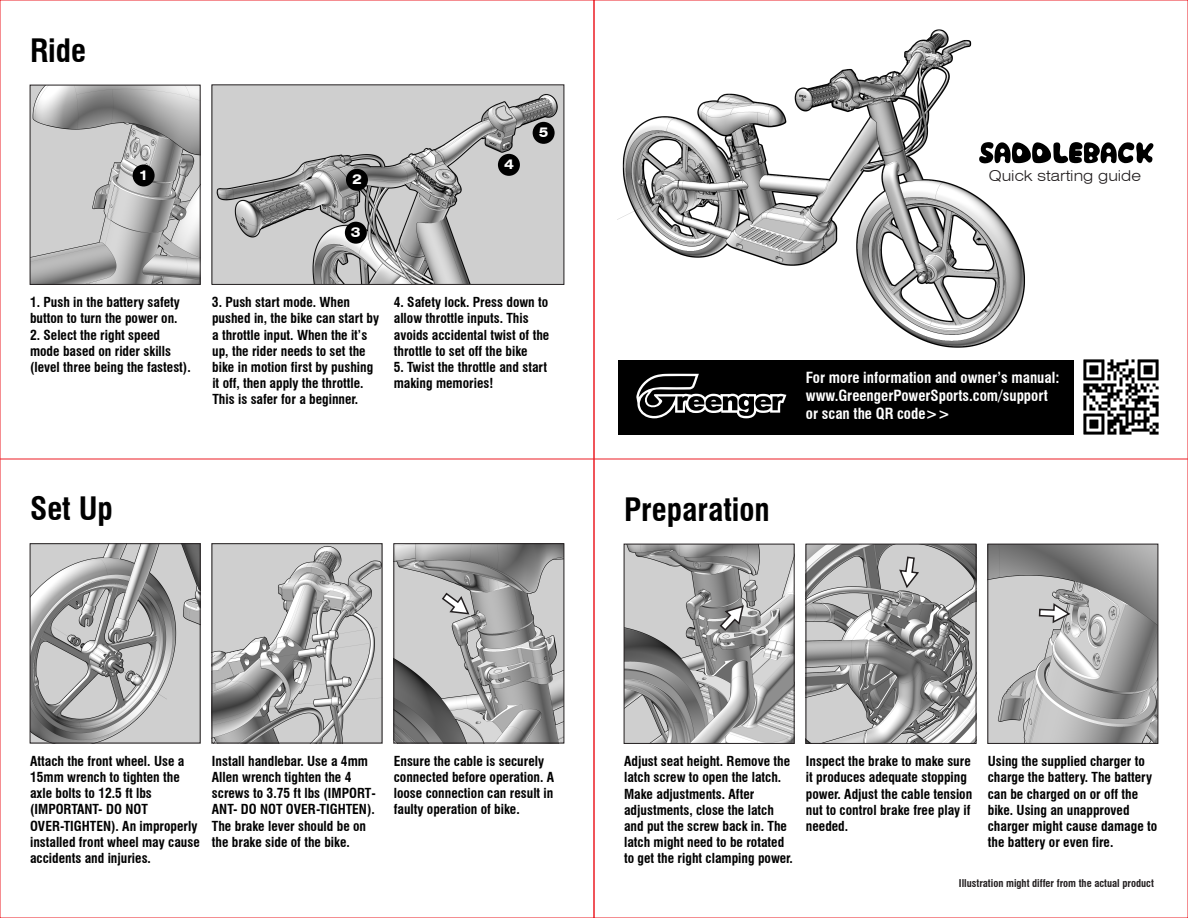
<style>
.page{position:relative;width:1188px;height:918px;background:#fff}
.page>*{position:absolute;margin:0;border:0;box-sizing:border-box;transform-origin:0 0}
.t1{font:700 condensed 31.5px "Swiss 721 BT";color:#000}
.t2{font:700 condensed 15px/18px "Swiss 721 BT";color:#fff}
.t3{font:300 expanded 15px "Swiss 721 BT";color:#231f20}
.t4{font:700 condensed 13.5px/16.2px "Swiss 721 BT";color:#000}
.t5{font:700 expanded 13.5px "Swiss 721 BT";color:#fff}
.t6{font:700 condensed 10.5px "Swiss 721 BT";color:#231f20}
</style>
<div class="page">
<hr style="left:0;top:459px;width:1188px;height:1px;background:#ed1c24">
<div style="left:618px;top:360px;width:534px;height:75px;background:#000"></div>
<svg style="left:1032px;top:142px;width:121px;height:21px"></svg>
<img style="left:214px;top:86px;width:348px;height:197px">
<img style="left:32px;top:87px;width:167px;height:196px">
<div style="left:30px;top:85px;width:171px;height:200px;border:1px solid #231f20"></div>
<div style="left:133px;top:165px;width:22px;height:21px;background:#000;border-radius:50%"></div>
<div style="left:346px;top:169px;width:22px;height:22px;background:#000;border-radius:50%"></div>
<div style="left:345px;top:222px;width:22px;height:22px;background:#000;border-radius:50%"></div>
<div style="left:498px;top:154px;width:22px;height:22px;background:#000;border-radius:50%"></div>
<div style="left:533px;top:122px;width:22px;height:22px;background:#000;border-radius:50%"></div>
<div style="left:212px;top:84px;width:352px;height:201px;border:1px solid #231f20"></div>
<svg style="left:636px;top:374px;width:150px;height:44px"></svg>
<img style="left:618px;top:29px;width:413px;height:319px">
<img style="left:626px;top:546px;width:167px;height:196px">
<div style="left:624px;top:544px;width:171px;height:200px;border:1px solid #231f20"></div>
<img style="left:808px;top:546px;width:166px;height:196px">
<div style="left:806px;top:544px;width:170px;height:200px;border:1px solid #231f20"></div>
<img style="left:989px;top:546px;width:167px;height:196px">
<div style="left:987px;top:544px;width:171px;height:200px;border:1px solid #231f20"></div>
<svg style="left:719px;top:604px;width:26px;height:28px"></svg>
<svg style="left:898px;top:556px;width:22px;height:34px"></svg>
<svg style="left:1038px;top:602px;width:34px;height:22px"></svg>
<img style="left:32px;top:545px;width:167px;height:196px">
<div style="left:30px;top:543px;width:171px;height:200px;border:1px solid #231f20"></div>
<img style="left:214px;top:545px;width:166px;height:196px">
<div style="left:212px;top:543px;width:170px;height:200px;border:1px solid #231f20"></div>
<img style="left:395px;top:545px;width:167px;height:196px">
<div style="left:393px;top:543px;width:171px;height:200px;border:1px solid #231f20"></div>
<svg style="left:441px;top:592px;width:30px;height:23px"></svg>
<img style="left:1074px;top:359px;width:85px;height:76px">
<h1 class="t1" style="left:30px;top:31px;width:58px">Ride</h1>
<p class="t5" style="left:139px;top:167px;width:11px">1</p>
<p class="t5" style="left:352px;top:171px;width:11px">2</p>
<p class="t5" style="left:351px;top:224px;width:11px">3</p>
<p class="t5" style="left:504px;top:156px;width:11px">4</p>
<p class="t5" style="left:539px;top:124px;width:11px">5</p>
<p class="t4" style="left:30px;top:294px;width:151px">1. Push in the battery safety button to turn the power on.</p>
<p class="t4" style="left:30px;top:327px;width:162px">2. Select the right speed mode based on rider skills (level three being the fastest).</p>
<p class="t4" style="left:212px;top:294px;width:169px">3. Push start mode. When pushed in, the bike can start by a throttle input. When the it’s up, the rider needs to set the bike in motion first by pushing it off, then apply the throttle.<br>This is safer for a beginner.</p>
<p class="t4" style="left:394px;top:294px;width:157px">4. Safety lock. Press down to allow throttle inputs. This avoids accidental twist of the throttle to set off the bike</p>
<p class="t4" style="left:394px;top:359px;width:155px">5. Twist the throttle and start making memories!</p>
<h1 class="t1" style="left:30px;top:490px;width:84px">Set Up</h1>
<p class="t3" style="left:989px;top:167px;width:154px">Quick starting guide</p>
<h1 class="t1" style="left:624px;top:490px;width:147px">Preparation</h1>
<p class="t2" style="left:806px;top:368px;width:255px">For more information and owner’s manual: www.GreengerPowerSports.com/support or scan the QR code&gt;&gt;</p>
<p class="t4" style="left:30px;top:753px;width:171px">Attach the front wheel. Use a<br>15mm wrench to tighten the axle bolts to 12.5 ft lbs (IMPORTANT- DO NOT<br>OVER-TIGHTEN). An improperly installed front wheel may cause accidents and injuries.</p>
<p class="t4" style="left:212px;top:753px;width:165px">Install handlebar. Use a 4mm<br>Allen wrench tighten the 4 screws to 3.75 ft lbs (IMPORT-<br>ANT- DO NOT OVER-TIGHTEN).<br>The brake lever should be on the brake side of the bike.</p>
<p class="t4" style="left:394px;top:753px;width:162px">Ensure the cable is securely connected before operation. A loose connection can result in faulty operation of bike.</p>
<p class="t4" style="left:624px;top:753px;width:170px">Adjust seat height. Remove the latch screw to open the latch.<br>Make adjustments. After adjustments, close the latch and put the screw back in. The latch might need to be rotated to get the right clamping power.</p>
<p class="t4" style="left:806px;top:753px;width:168px">Inspect the brake to make sure it produces adequate stopping power. Adjust the cable tension nut to control brake free play if needed.</p>
<p class="t4" style="left:988px;top:753px;width:171px">Using the supplied charger to charge the battery. The battery can be charged on or off the bike. Using an unapproved charger might cause damage to the battery or even fire.</p>
<p class="t6" style="left:959px;top:877px;width:196px">Illustration might differ from the actual product</p>
</div>
